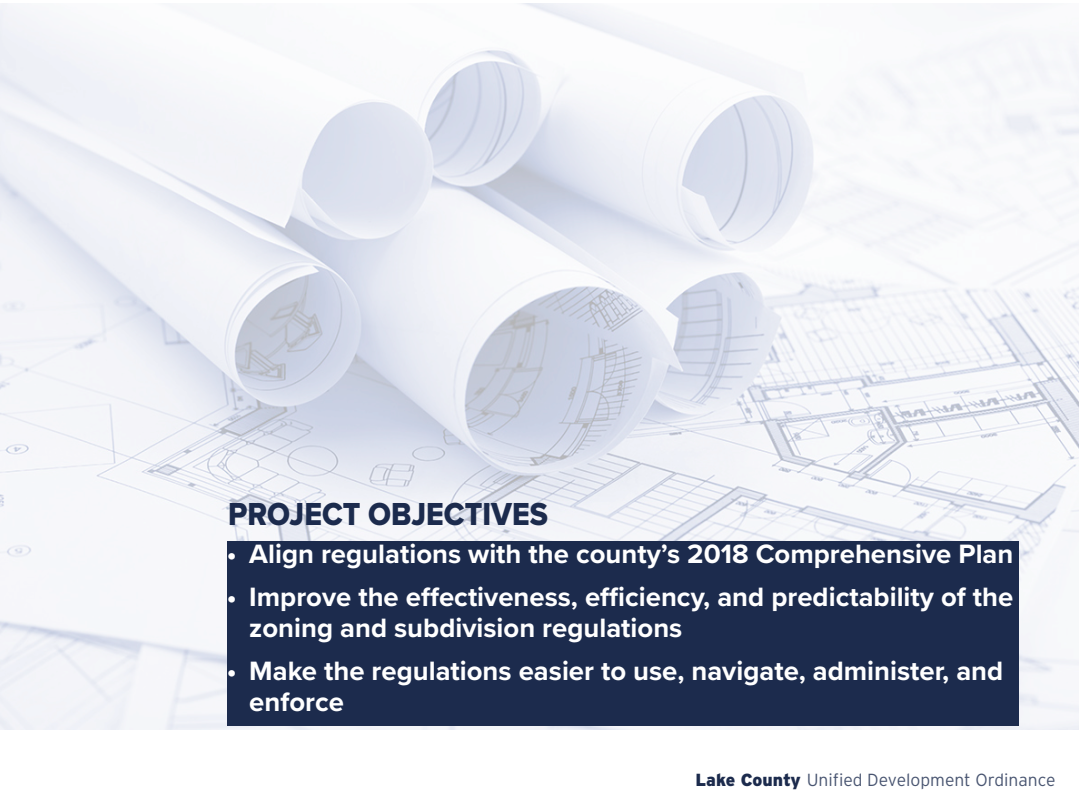
<style>
.page{position:relative;width:1080px;height:810px;background:#fff}
.page>*{position:absolute;margin:0;border:0;box-sizing:border-box;transform-origin:0 0}
.t1{font:33px "Proxima Nova Extrabld";color:#1c2b4d;scale:.91 1}
.t2{font:700 27.5px/31.2px "Proxima Nova";color:#fff}
.t3{font:300 17.5px "Interstate";color:#495571}
.s1{font-weight:900;color:#1c2b4d}
</style>
<div class="page">
<img style="left:0;top:4px;width:1078px;height:725px">
<div style="left:227px;top:542px;width:792px;height:184px;background:#1c2b4d"></div>
<p class="t1" style="left:228px;top:489px;width:353px">PROJECT OBJECTIVES</p>
<p class="t2" style="left:227px;top:538px;width:788px">• Align regulations with the county’s 2018 Comprehensive Plan</p>
<p class="t2" style="left:249px;top:581px;width:766px;text-indent:-22px">• Improve the effectiveness, efficiency, and predictability of the zoning and subdivision regulations</p>
<p class="t2" style="left:249px;top:654px;width:756px;text-indent:-22px">• Make the regulations easier to use, navigate, administer, and enforce</p>
<p class="t3" style="left:696px;top:770px;width:362px"><span class="s1">Lake County</span> Unified Development Ordinance</p>
</div>
